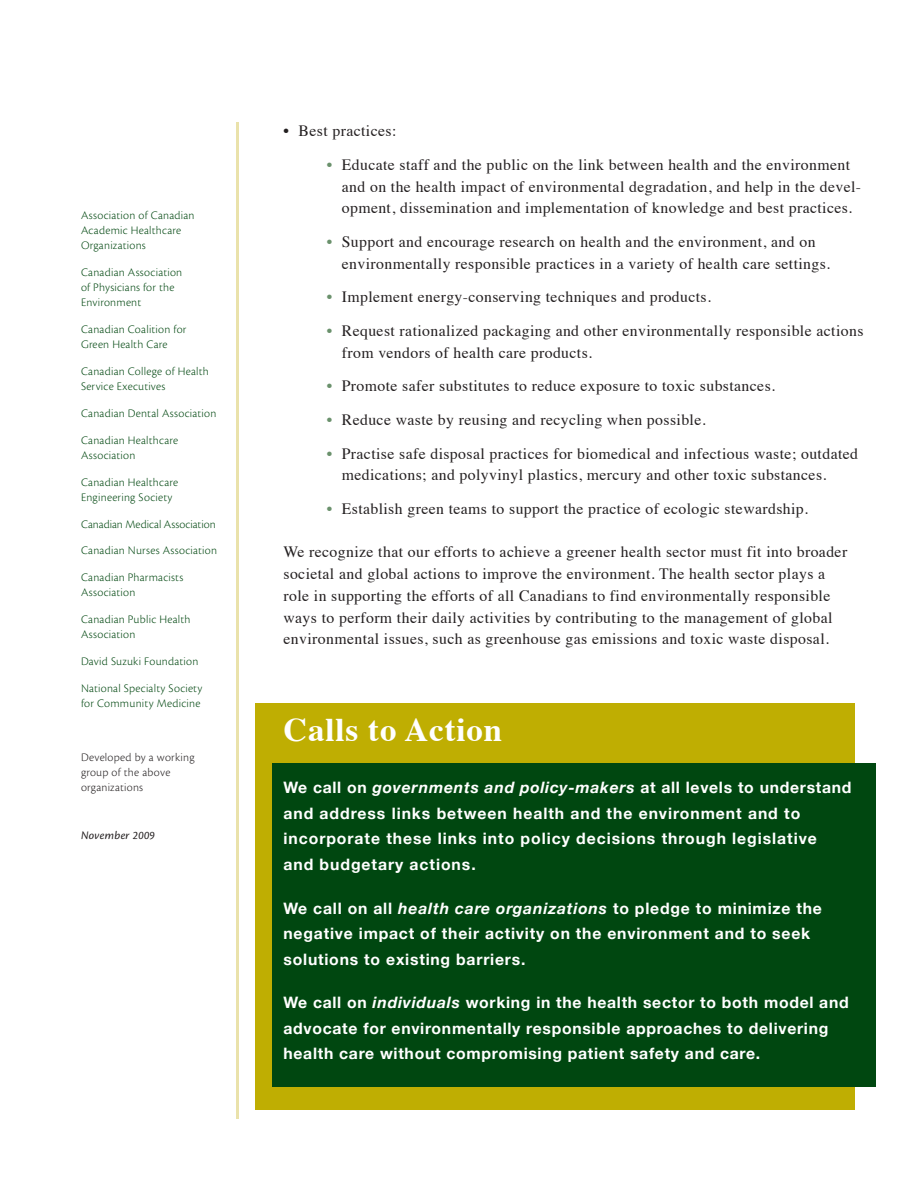
<style>
.page{position:relative;width:918px;height:1188px;background:#fff}
.page>*{position:absolute;margin:0;border:0;box-sizing:border-box;transform-origin:0 0}
.calls{font:700 33px "Times";letter-spacing:.025em;color:#fff}
.sub_bullets{font:15.75px/21.8px "Times";letter-spacing:.025em;color:#231f20}
.white{font:700 15.75px/25.5px "Helvetica Neue";letter-spacing:.05em;color:#fff}
.body{font:15.75px/21.8px "Times";letter-spacing:.025em;color:#231f20}
.sub_bullets_last{font:15.75px "Times";letter-spacing:.025em;color:#231f20}
.bullets{font:15.75px "Times";letter-spacing:.025em;color:#231f20}
.list{font:300 12px/15px "Cronos Pro";letter-spacing:.02em;color:#004710}
.list-2{font:300 12px/15px "Cronos Pro";letter-spacing:.025em;color:#231f20}
.list-3{font:300 12px "Cronos Pro";color:#004710}
.date{font:italic 12px "Cronos Pro";letter-spacing:.02em;color:#231f20}
.s1{color:#6a916c}
.s2{font-style:italic}
</style>
<div class="page">
<div style="left:255px;top:703px;width:600px;height:407px;background:#bfae02"></div>
<div style="left:272px;top:764px;width:604px;height:323px;background:#004710"></div>
<hr style="left:236px;top:123px;width:3px;height:996px;background:#eae2ab">
<p class="list" style="left:81px;top:208px;width:115px">Association of Canadian<br>Academic Healthcare<br>Organizations</p>
<p class="list" style="left:81px;top:265px;width:103px">Canadian Association of Physicians for the<br>Environment</p>
<p class="list" style="left:81px;top:322px;width:107px">Canadian Coalition for<br>Green Health Care</p>
<p class="list" style="left:81px;top:364px;width:129px">Canadian College of Health<br>Service Executives</p>
<p class="list" style="left:81px;top:406px;width:137px">Canadian Dental Association</p>
<p class="list" style="left:81px;top:432px;width:99px">Canadian Healthcare<br>Association</p>
<p class="list" style="left:81px;top:474px;width:99px">Canadian Healthcare<br>Engineering Society</p>
<p class="list-3" style="left:81px;top:517px;width:136px">Canadian Medical Association</p>
<p class="list" style="left:81px;top:543px;width:138px">Canadian Nurses Association</p>
<p class="list" style="left:81px;top:570px;width:104px">Canadian Pharmacists<br>Association</p>
<p class="list" style="left:81px;top:612px;width:111px">Canadian Public Health<br>Association</p>
<p class="list" style="left:81px;top:654px;width:119px">David Suzuki Foundation</p>
<p class="list" style="left:81px;top:681px;width:123px">National Specialty Society for Community Medicine</p>
<p class="list-2" style="left:81px;top:749px;width:115px">Developed by a working group of the above organizations</p>
<p class="date" style="left:81px;top:829px;width:75px">November 2009</p>
<p class="bullets" style="left:284px;top:116px;width:114px">• Best practices:</p>
<p class="sub_bullets" style="left:342px;top:152px;width:521px;text-indent:-15px"><span class="s1">•</span> Educate staff and the public on the link between health and the environment and on the health impact of environmental degradation, and help in the devel&shy;opment, dissemination and implementation of knowledge and best practices.</p>
<p class="sub_bullets" style="left:342px;top:229px;width:490px;text-indent:-15px"><span class="s1">•</span> Support and encourage research on health and the environment, and on environmentally responsible practices in a variety of health care settings.</p>
<p class="sub_bullets" style="left:327px;top:285px;width:386px"><span class="s1">•</span> Implement energy-conserving techniques and products.</p>
<p class="sub_bullets" style="left:342px;top:318px;width:523px;text-indent:-15px"><span class="s1">•</span> Request rationalized packaging and other environmentally responsible actions from vendors of health care products.</p>
<p class="sub_bullets" style="left:327px;top:374px;width:450px"><span class="s1">•</span> Promote safer substitutes to reduce exposure to toxic substances.</p>
<p class="sub_bullets" style="left:327px;top:407px;width:381px"><span class="s1">•</span> Reduce waste by reusing and recycling when possible.</p>
<p class="sub_bullets" style="left:342px;top:441px;width:518px;text-indent:-15px"><span class="s1">•</span> Practise safe disposal practices for biomedical and infectious waste; outdated medications; and polyvinyl plastics, mercury and other toxic substances.</p>
<p class="sub_bullets_last" style="left:327px;top:494px;width:483px"><span class="s1">•</span> Establish green teams to support the practice of ecologic stewardship.</p>
<p class="body" style="left:284px;top:540px;width:565px">We recognize that our efforts to achieve a greener health sector must fit into broader societal and global actions to improve the environment. The health sector plays a role in supporting the efforts of all Canadians to find environmentally responsible ways to perform their daily activities by contributing to the management of global environmental issues, such as greenhouse gas emissions and toxic waste disposal.</p>
<p class="calls" style="left:284px;top:698px;width:220px">Calls to Action</p>
<p class="white" style="left:284px;top:775px;width:570px">We call on <span class="s2">governments and policy-makers</span> at all levels to understand and address links between health and the environment and to incorporate these links into policy decisions through legislative<br>and budgetary actions.</p>
<p class="white" style="left:284px;top:895px;width:540px">We call on all <span class="s2">health care organizations</span> to pledge to minimize the negative impact of their activity on the environment and to seek solutions to existing barriers.</p>
<p class="white" style="left:284px;top:990px;width:567px">We call on <span class="s2">individuals</span> working in the health sector to both model and advocate for environmentally responsible approaches to delivering health care without compromising patient safety and care.</p>
</div>
